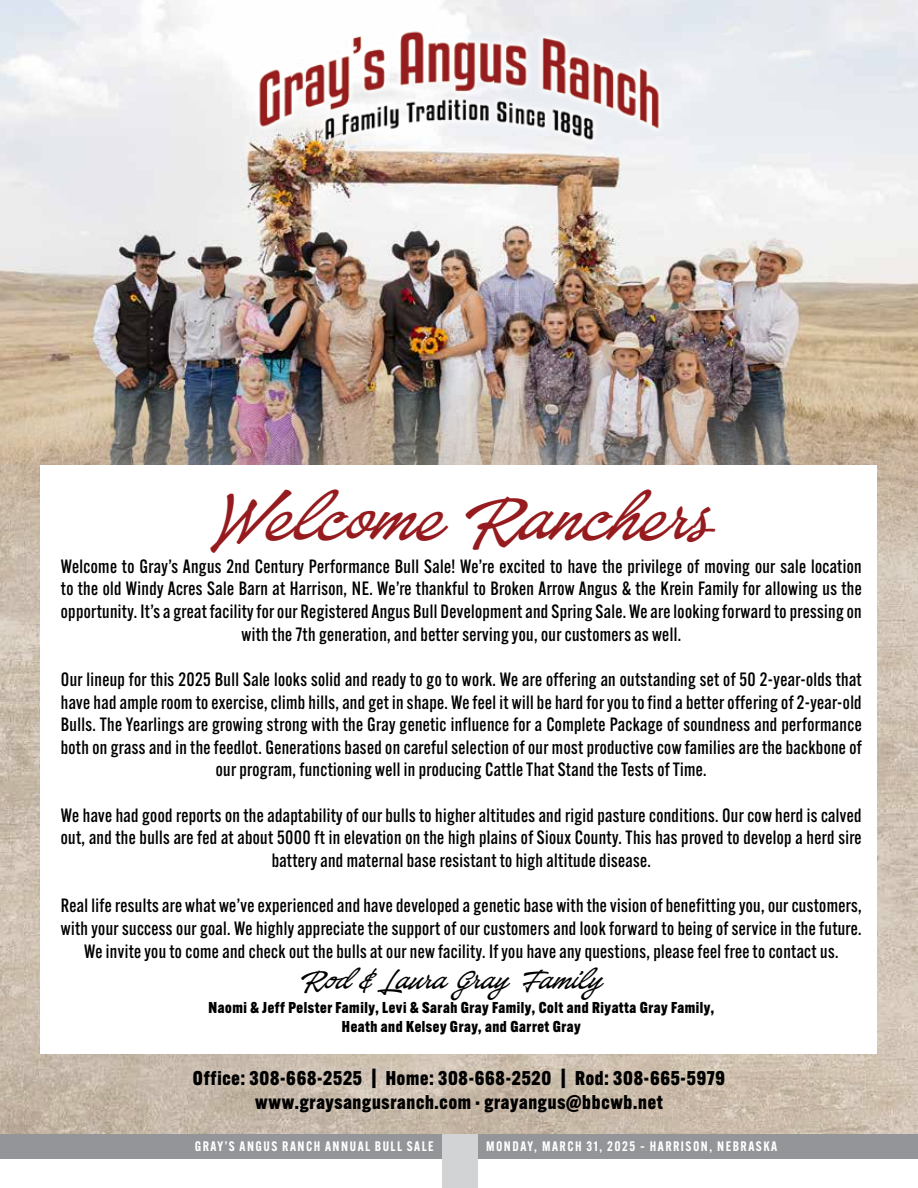
<style>
.page{position:relative;width:918px;height:1188px;background:#fff}
.page>*{position:absolute;margin:0;border:0;box-sizing:border-box;transform-origin:0 0}
.t1{font:500 49.05px "Baystar Script";letter-spacing:.02em;color:#961b1e}
.t2{font:500 21px "Baystar Script";letter-spacing:.02em;color:#000}
.t3{font:800 19.5px/23.4px "Alternate Gothic ATF";letter-spacing:.04em;color:#000;text-align:center}
.t4{font:500 18.9px/22.6px "Alternate Gothic ATF";letter-spacing:.02em;color:#000;text-align:center}
.t5{font:800 15.45px/18.5px "Alternate Gothic ATF";letter-spacing:.04em;color:#000;text-align:center}
.t6{font:600 13.5px "Alternate Gothic ATF";letter-spacing:.11em;color:#fff}
</style>
<div class="page">
<div style="left:0;top:1134px;width:918px;height:24px;background:#939598"></div>
<div style="left:442px;top:1134px;width:36px;height:54px;background:#d1d3d4"></div>
<img style="left:0;top:596px;width:918px;height:538px">
<img style="left:0;top:0;width:918px;height:596px">
<img style="left:254px;top:25px;width:410px;height:121px">
<div style="left:40px;top:465px;width:838px;height:589px;background:#fff"></div>
<h1 class="t1" style="left:210px;top:495px;width:505px">Welcome Ranchers</h1>
<p class="t4" style="left:61px;top:555px;width:802px">Welcome to Gray’s Angus 2nd Century Performance Bull Sale! We’re excited to have the privilege of moving our sale location to the old Windy Acres Sale Barn at Harrison, NE. We’re thankful to Broken Arrow Angus &amp; the Krein Family for allowing us the opportunity. It’s a great facility for our Registered Angus Bull Development and Spring Sale. We are looking forward to pressing on with the 7th generation, and better serving you, our customers as well.</p>
<p class="t4" style="left:61px;top:668px;width:802px">Our lineup for this 2025 Bull Sale looks solid and ready to go to work. We are offering an outstanding set of 50 2-year-olds that have had ample room to exercise, climb hills, and get in shape. We feel it will be hard for you to find a better offering of 2-year-old Bulls. The Yearlings are growing strong with the Gray genetic influence for a Complete Package of soundness and performance both on grass and in the feedlot. Generations based on careful selection of our most productive cow families are the backbone of our program, functioning well in producing Cattle That Stand the Tests of Time.</p>
<p class="t4" style="left:61px;top:804px;width:802px">We have had good reports on the adaptability of our bulls to higher altitudes and rigid pasture conditions. Our cow herd is calved out, and the bulls are fed at about 5000 ft in elevation on the high plains of Sioux County. This has proved to develop a herd sire battery and maternal base resistant to high altitude disease.</p>
<p class="t4" style="left:61px;top:894px;width:802px">Real life results are what we’ve experienced and have developed a genetic base with the vision of benefitting you, our customers, with your success our goal. We highly appreciate the support of our customers and look forward to being of service in the future.<br>We invite you to come and check out the bulls at our new facility. If you have any questions, please feel free to contact us.</p>
<p class="t2" style="left:302px;top:969px;width:317px">Rod&amp; Laura GrayFamily</p>
<p class="t5" style="left:208px;top:998px;width:507px">Naomi &amp; Jeff Pelster Family, Levi &amp; Sarah Gray Family, Colt and Riyatta Gray Family,<br>Heath and Kelsey Gray, and Garret Gray</p>
<p class="t3" style="left:193px;top:1066px;width:534px">Office: 308-668-2525 | Home: 308-668-2520 | Rod: 308-665-5979 www.graysangusranch.com ∙ grayangus@bbcwb.net</p>
<p class="t6" style="left:195px;top:1137px;width:241px">GRAY’S ANGUS RANCH ANNUAL BULL SALE</p>
<p class="t6" style="left:486px;top:1137px;width:293px">MONDAY, MARCH 31, 2025 – HARRISON, NEBRASKA</p>
</div>
